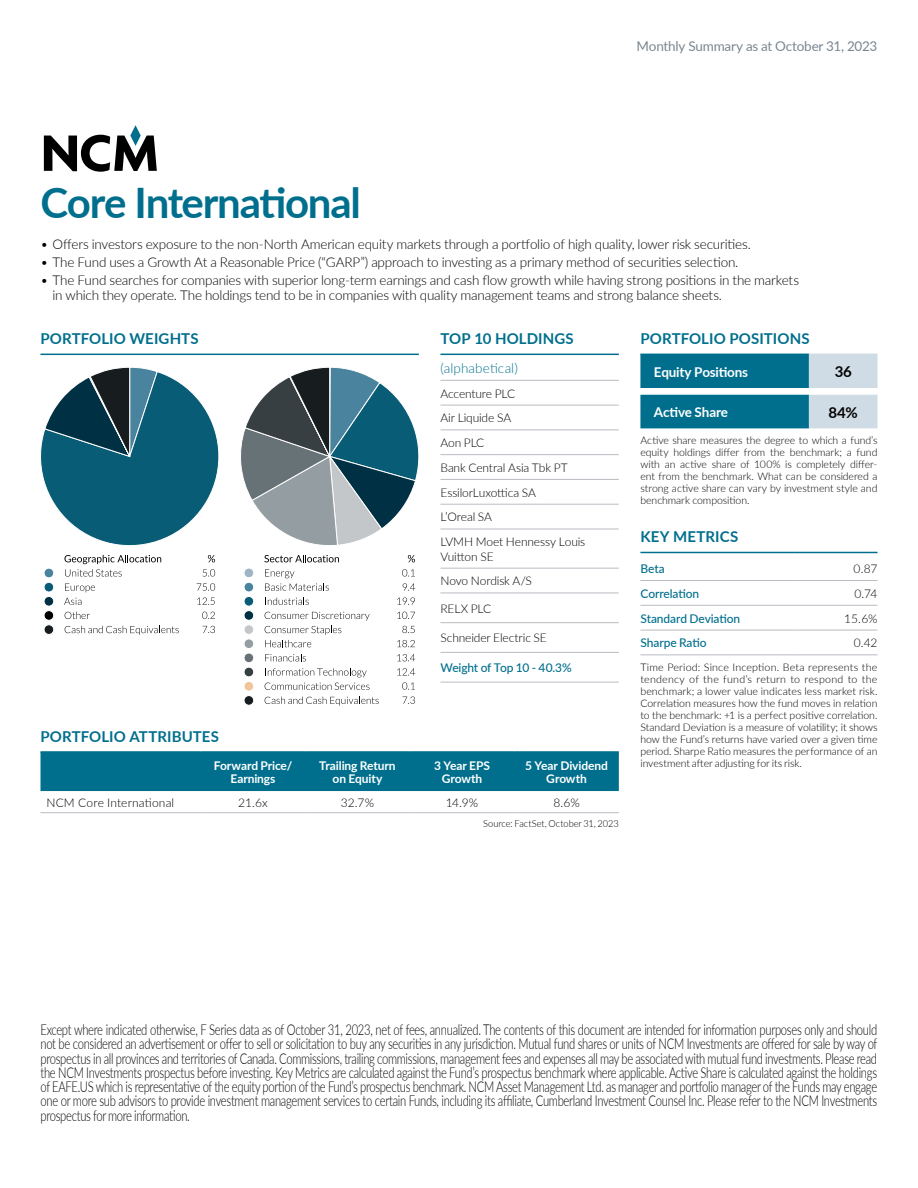
<style>
.page{position:relative;width:918px;height:1188px;background:#fff}
.page>*{position:absolute;margin:0;border:0;box-sizing:border-box;transform-origin:0 0}
.t1{font:700 42px "Lato";letter-spacing:-.03em;color:#006f8d}
.t2{font:300 15px/14.2px "Lato";letter-spacing:-.025em;color:#000;text-align:justify;scale:.75 1}
.t3{font:700 15px "Lato";letter-spacing:.01em;color:#006f8d}
.t4{font:700 15px "Lato";color:#050103}
.t5{font:700 15px "Lato";color:#000}
.t6{font:300 13.5px/15px "Lato";letter-spacing:-.015em;color:#050103}
.t7{font:13.5px "Lato";letter-spacing:-.015em;color:#7b8690}
.t8{font:700 13.5px "Lato";letter-spacing:-.015em;color:#fff}
.t9{font:300 13.5px "Lato";letter-spacing:.01em;color:#006f8d}
.t10{font:300 12px/24.8px "Lato";letter-spacing:-.01em;color:#050103}
.t11{font:700 12px/13.5px "Lato";letter-spacing:-.01em;color:#fff;text-align:center}
.t12{font:500 12px "Lato";letter-spacing:-.01em;color:#006f8d}
.t13{font:300 12px "Lato";letter-spacing:.01em;color:#000}
.t14{font:300 10.5px/12px "Lato";letter-spacing:-.005em;color:#000;text-align:justify}
.t15{font:300 10.5px/12px "Lato";letter-spacing:-.005em;color:#050103;text-align:justify}
.t16{font:300 9.75px "Lato";letter-spacing:-.005em;color:#000;scale:.95 1}
</style>
<div class="page">
<svg style="left:44px;top:125px;width:113px;height:47px"></svg>
<hr style="left:440px;top:380px;width:179px;height:1px;background:#b8bdc3">
<hr style="left:440px;top:405px;width:179px;height:1px;background:#b8bdc3">
<hr style="left:440px;top:430px;width:179px;height:1px;background:#b8bdc3">
<hr style="left:440px;top:454px;width:179px;height:1px;background:#b8bdc3">
<hr style="left:440px;top:479px;width:179px;height:1px;background:#b8bdc3">
<hr style="left:440px;top:504px;width:179px;height:1px;background:#b8bdc3">
<hr style="left:440px;top:529px;width:179px;height:1px;background:#b8bdc3">
<hr style="left:440px;top:568px;width:179px;height:1px;background:#b8bdc3">
<hr style="left:440px;top:593px;width:179px;height:1px;background:#b8bdc3">
<hr style="left:440px;top:622px;width:179px;height:1px;background:#b8bdc3">
<hr style="left:440px;top:652px;width:179px;height:1px;background:#b8bdc3">
<hr style="left:440px;top:682px;width:179px;height:1px;background:#b8bdc3">
<hr style="left:440px;top:354px;width:179px;height:1px;background:#006f8d">
<div style="left:40px;top:753px;width:579px;height:38px;background:#006f8d"></div>
<hr style="left:40px;top:751px;width:161px;height:2px;background:#006f8d">
<hr style="left:201px;top:751px;width:104px;height:2px;background:#006f8d">
<hr style="left:305px;top:751px;width:105px;height:2px;background:#006f8d">
<hr style="left:410px;top:751px;width:104px;height:2px;background:#006f8d">
<hr style="left:514px;top:751px;width:105px;height:2px;background:#006f8d">
<hr style="left:40px;top:812px;width:161px;height:1px;background:#b8bdc3">
<hr style="left:201px;top:812px;width:104px;height:1px;background:#b8bdc3">
<hr style="left:305px;top:812px;width:105px;height:1px;background:#b8bdc3">
<hr style="left:410px;top:812px;width:104px;height:1px;background:#b8bdc3">
<hr style="left:514px;top:812px;width:105px;height:1px;background:#b8bdc3">
<svg style="left:40px;top:367px;width:179px;height:268px"></svg>
<svg style="left:241px;top:367px;width:178px;height:339px"></svg>
<hr style="left:40px;top:354px;width:379px;height:1px;background:#006f8d">
<svg style="left:640px;top:355px;width:238px;height:73px;background:#4e99ae"></svg>
<hr style="left:640px;top:354px;width:169px;height:1px;background:#006f8d">
<hr style="left:809px;top:354px;width:69px;height:1px;background:#cfdce5">
<hr style="left:640px;top:552px;width:155px;height:1px;background:#006f8d">
<hr style="left:795px;top:552px;width:82px;height:1px;background:#006f8d">
<hr style="left:640px;top:580px;width:155px;height:1px;background:#b8bdc3">
<hr style="left:795px;top:580px;width:82px;height:1px;background:#b8bdc3">
<hr style="left:640px;top:605px;width:155px;height:1px;background:#b8bdc3">
<hr style="left:795px;top:605px;width:82px;height:1px;background:#b8bdc3">
<hr style="left:640px;top:630px;width:155px;height:1px;background:#b8bdc3">
<hr style="left:795px;top:630px;width:82px;height:1px;background:#b8bdc3">
<hr style="left:640px;top:655px;width:155px;height:1px;background:#b8bdc3">
<hr style="left:795px;top:655px;width:82px;height:1px;background:#b8bdc3">
<h1 class="t1" style="left:40px;top:172px;width:322px">Core International</h1>
<p class="t7" style="left:637px;top:37px;width:242px">Monthly Summary as at October 31, 2023</p>
<p class="t6" style="left:40px;top:236px;width:712px">• Offers investors exposure to the non-North American equity markets through a portfolio of high quality, lower risk securities.</p>
<p class="t6" style="left:40px;top:254px;width:699px">• The Fund uses a Growth At a Reasonable Price (“GARP”) approach to investing as a primary method of securities selection.</p>
<p class="t6" style="left:53px;top:272px;width:748px;text-indent:-12px">• The Fund searches for companies with superior long-term earnings and cash flow growth while having strong positions in the markets in which they operate. The holdings tend to be in companies with quality management teams and strong balance sheets.</p>
<p class="t3" style="left:40px;top:328px;width:160px">PORTFOLIO WEIGHTS</p>
<p class="t3" style="left:640px;top:328px;width:171px">PORTFOLIO POSITIONS</p>
<p class="t8" style="left:654px;top:362px;width:96px">Equity Positions</p>
<p class="t5" style="left:835px;top:361px;width:19px">36</p>
<p class="t8" style="left:654px;top:402px;width:76px">Active Share</p>
<p class="t4" style="left:829px;top:401px;width:31px">84%</p>
<p class="t15" style="left:640px;top:434px;width:239px">Active share measures the degree to which a fund’s equity holdings differ from the benchmark; a fund with an active share of 100% is completely differ&shy;ent from the benchmark. What can be considered a strong active share can vary by investment style and benchmark composition.</p>
<p class="t3" style="left:640px;top:526px;width:99px">KEY METRICS</p>
<p class="t12" style="left:640px;top:560px;width:26px">Beta</p>
<p class="t10" style="left:853px;top:556px;width:26px">0.87</p>
<p class="t12" style="left:640px;top:585px;width:60px">Correlation</p>
<p class="t10" style="left:854px;top:581px;width:25px">0.74</p>
<p class="t12" style="left:640px;top:610px;width:101px">Standard Deviation</p>
<p class="t10" style="left:844px;top:605px;width:35px">15.6%</p>
<p class="t12" style="left:640px;top:634px;width:68px">Sharpe Ratio</p>
<p class="t10" style="left:854px;top:630px;width:25px">0.42</p>
<p class="t14" style="left:640px;top:661px;width:239px">Time Period: Since Inception. Beta represents the tendency of the fund’s return to respond to the benchmark; a lower value indicates less market risk.<br>Correlation measures how the fund moves in relation to the benchmark: +1 is a perfect positive correlation.<br>Standard Deviation is a measure of volatility; it shows how the Fund’s returns have varied over a given time period. Sharpe Ratio measures the performance of an investment after adjusting for its risk.</p>
<p class="t3" style="left:440px;top:328px;width:135px">TOP 10 HOLDINGS</p>
<p class="t9" style="left:440px;top:359px;width:79px">(alphabetical)</p>
<p class="t10" style="left:440px;top:380px;width:146px">Accenture PLC<br>Air Liquide SA<br>Aon PLC<br>Bank Central Asia Tbk PT<br>EssilorLuxottica SA<br>L’Oreal SA<br>LVMH Moet Hennessy Louis</p>
<p class="t10" style="left:440px;top:543px;width:93px">Vuitton SE<br>Novo Nordisk A/S</p>
<p class="t10" style="left:440px;top:596px;width:52px">RELX PLC</p>
<p class="t10" style="left:440px;top:625px;width:108px">Schneider Electric SE</p>
<p class="t12" style="left:440px;top:659px;width:133px">Weight of Top 10 - 40.3%</p>
<p class="t3" style="left:40px;top:725px;width:180px">PORTFOLIO ATTRIBUTES</p>
<p class="t11" style="left:214px;top:758px;width:80px">Forward Price/<br>Earnings</p>
<p class="t11" style="left:319px;top:758px;width:78px">Trailing Return on Equity</p>
<p class="t11" style="left:434px;top:758px;width:57px">3 Year EPS<br>Growth</p>
<p class="t11" style="left:525px;top:758px;width:84px">5 Year Dividend<br>Growth</p>
<p class="t13" style="left:46px;top:794px;width:129px">NCM Core International</p>
<p class="t13" style="left:238px;top:794px;width:31px">21.6x</p>
<p class="t13" style="left:341px;top:794px;width:35px">32.7%</p>
<p class="t13" style="left:446px;top:794px;width:34px">14.9%</p>
<p class="t13" style="left:553px;top:794px;width:28px">8.6%</p>
<p class="t16" style="left:483px;top:816px;width:144px">Source: FactSet, October 31, 2023</p>
<p class="t2" style="left:41px;top:1022px;width:1117px">Except where indicated otherwise, F Series data as of October 31, 2023, net of fees, annualized. The contents of this document are intended for information purposes only and should not be considered an advertisement or offer to sell or solicitation to buy any securities in any jurisdiction. Mutual fund shares or units of NCM Investments are offered for sale by way of prospectus in all provinces and territories of Canada. Commissions, trailing commissions, management fees and expenses all may be associated with mutual fund investments. Please read the NCM Investments prospectus before investing. Key Metrics are calculated against the Fund’s prospectus benchmark where applicable. Active Share is calculated against the holdings of EAFE.US which is representative of the equity portion of the Fund’s prospectus benchmark. NCM Asset Management Ltd. as manager and portfolio manager of the Funds may engage one or more sub advisors to provide investment management services to certain Funds, including its affiliate, Cumberland Investment Counsel Inc. Please refer to the NCM Investments prospectus for more information.</p>
</div>
